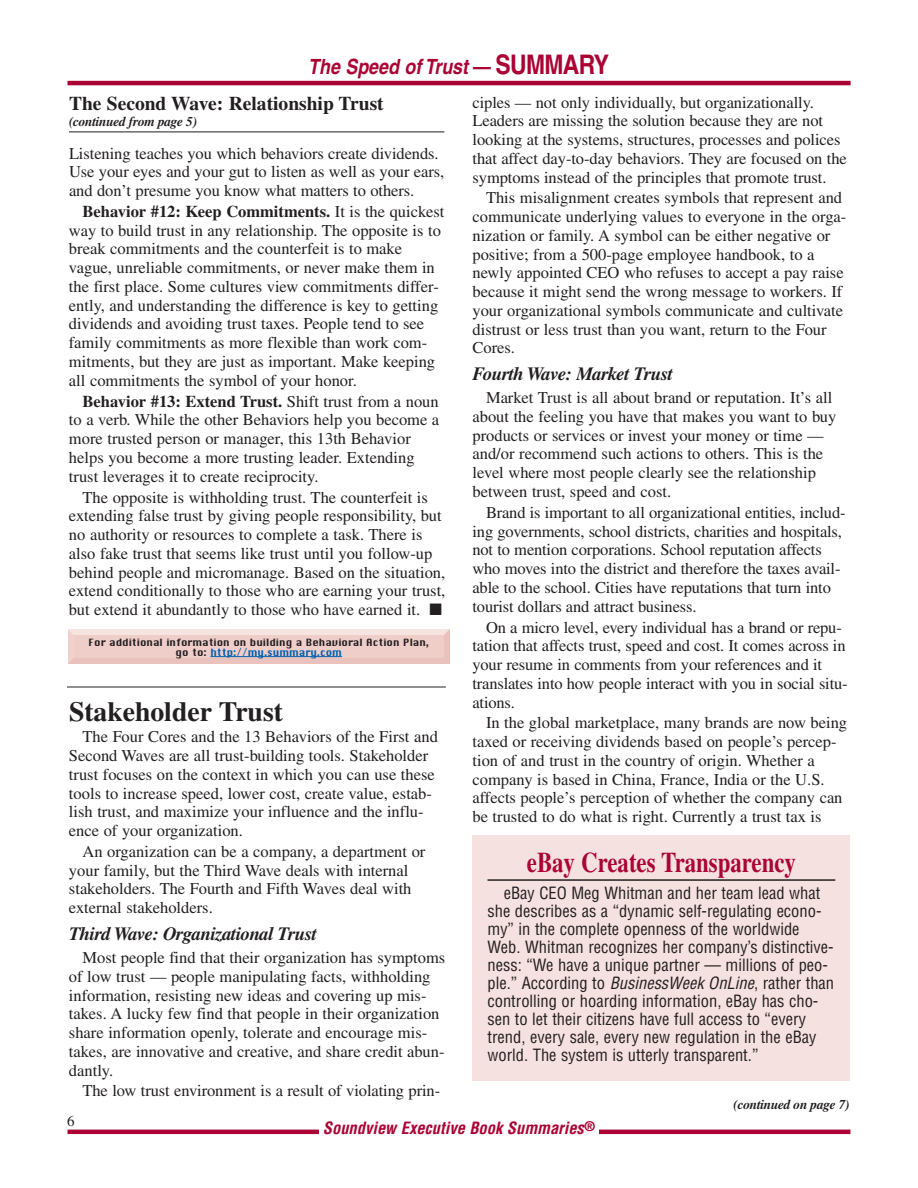
<style>
.page{position:relative;width:918px;height:1188px;background:#fff}
.page>*{position:absolute;margin:0;border:0;box-sizing:border-box;transform-origin:0 0}
.t1{font:700 28.5px "Times";color:#ab0333;scale:.8 1}
.t2{font:700 27.75px "Times";color:#231f20}
.t3{font:italic 700 21px "Helvetica";color:#ab0333;scale:.85 1}
.t4{font:700 19.5px "Times";color:#231f20}
.t5{font:italic 700 18.75px "Times";letter-spacing:-.025em;color:#231f20}
.t6{font:16.5px/18.8px "Times";color:#231f20}
.t7{font:condensed 16.5px/18px "Helvetica";color:#231f20}
.t8{font:italic 700 condensed 16.5px "Helvetica";color:#ab0333}
.t9{font:15px "Times";color:#231f20}
.t10{font:italic 700 13.5px "Times";letter-spacing:-.025em;color:#231f20}
.t11{font:9.75px/9.8px "Chicago";color:#231f20;text-align:center}
.s1{font-style:normal}
.s2{font-style:normal;font-size:27px}
.s3{font-weight:700}
.s4{color:#0160ae}
.s5{font-style:italic}
</style>
<div class="page">
<hr style="left:68px;top:81px;width:783px;height:4px;background:#ab0333">
<hr style="left:68px;top:1130px;width:782px;height:4px;background:#ab0333">
<div style="left:319px;top:1117px;width:280px;height:25px;background:#fff"></div>
<hr style="left:69px;top:132px;width:375px;height:1px;background:#231f20">
<hr style="left:210px;top:656px;width:132px;height:1px;background:#0160ae">
<hr style="left:67px;top:687px;width:379px;height:1px;background:#231f20">
<div style="left:472px;top:835px;width:378px;height:246px;background:#f5e1df"></div>
<hr style="left:488px;top:879px;width:347px;height:2px;background:#231f20">
<p class="t3" style="left:308px;top:59px;width:355px">The Speed of Trust <span class="s1">—</span> <span class="s2">SUMMARY</span></p>
<p class="t4" style="left:69px;top:96px;width:316px">The Second Wave: Relationship Trust</p>
<p class="t10" style="left:69px;top:117px;width:130px">(continued from page 5)</p>
<p class="t6" style="left:69px;top:145px;width:377px">Listening teaches you which behaviors create dividends.<br>Use your eyes and your gut to listen as well as your ears, and don’t presume you know what matters to others.</p>
<p class="t6" style="left:69px;top:204px;width:377px;text-indent:14px"><span class="s3">Behavior #12: Keep Commitments.</span> It is the quickest way to build trust in any relationship. The opposite is to break commitments and the counterfeit is to make vague, unreliable commitments, or never make them in the first place. Some cultures view commitments differ&shy;ently, and understanding the difference is key to getting dividends and avoiding trust taxes. People tend to see family commitments as more flexible than work com&shy;mitments, but they are just as important. Make keeping all commitments the symbol of your honor.</p>
<p class="t6" style="left:69px;top:393px;width:372px;text-indent:14px"><span class="s3">Behavior #13: Extend Trust.</span> Shift trust from a noun to a verb. While the other Behaviors help you become a more trusted person or manager, this 13th Behavior helps you become a more trusting leader. Extending trust leverages it to create reciprocity.</p>
<p class="t6" style="left:69px;top:489px;width:378px;text-indent:14px">The opposite is withholding trust. The counterfeit is extending false trust by giving people responsibility, but no authority or resources to complete a task. There is also fake trust that seems like trust until you follow-up behind people and micromanage. Based on the situation, extend conditionally to those who are earning your trust, but extend it abundantly to those who have earned it. ■</p>
<p class="t11" style="left:89px;top:639px;width:342px">For additional information on building a Behavioral Action Plan, go to: <span class="s4">http://my.summary.com</span></p>
<h2 class="t2" style="left:69px;top:702px;width:216px">Stakeholder Trust</h2>
<p class="t6" style="left:69px;top:729px;width:370px;text-indent:14px">The Four Cores and the 13 Behaviors of the First and Second Waves are all trust-building tools. Stakeholder trust focuses on the context in which you can use these tools to increase speed, lower cost, create value, estab&shy;lish trust, and maximize your influence and the influ&shy;ence of your organization.</p>
<p class="t6" style="left:69px;top:844px;width:358px;text-indent:14px">An organization can be a company, a department or your family, but the Third Wave deals with internal stakeholders. The Fourth and Fifth Waves deal with external stakeholders.</p>
<p class="t5" style="left:69px;top:927px;width:250px">Third Wave: Organizational Trust</p>
<p class="t6" style="left:69px;top:950px;width:378px;text-indent:14px">Most people find that their organization has symptoms of low trust — people manipulating facts, withholding information, resisting new ideas and covering up mis&shy;takes. A lucky few find that people in their organization share information openly, tolerate and encourage mis&shy;takes, are innovative and creative, and share credit abun&shy;dantly.</p>
<p class="t6" style="left:82px;top:1083px;width:359px">The low trust environment is a result of violating prin-</p>
<p class="t6" style="left:473px;top:94px;width:376px">ciples — not only individually, but organizationally.<br>Leaders are missing the solution because they are not looking at the systems, structures, processes and polices that affect day-to-day behaviors. They are focused on the symptoms instead of the principles that promote trust.</p>
<p class="t6" style="left:473px;top:190px;width:375px;text-indent:14px">This misalignment creates symbols that represent and communicate underlying values to everyone in the orga&shy;nization or family. A symbol can be either negative or positive; from a 500-page employee handbook, to a newly appointed CEO who refuses to accept a pay raise because it might send the wrong message to workers. If your organizational symbols communicate and cultivate distrust or less trust than you want, return to the Four Cores.</p>
<p class="t5" style="left:472px;top:367px;width:202px">Fourth Wave: Market Trust</p>
<p class="t6" style="left:472px;top:390px;width:365px;text-indent:14px">Market Trust is all about brand or reputation. It’s all about the feeling you have that makes you want to buy products or services or invest your money or time — and/or recommend such actions to others. This is the level where most people clearly see the relationship between trust, speed and cost.</p>
<p class="t6" style="left:472px;top:505px;width:375px;text-indent:14px">Brand is important to all organizational entities, includ&shy;ing governments, school districts, charities and hospitals, not to mention corporations. School reputation affects who moves into the district and therefore the taxes avail&shy;able to the school. Cities have reputations that turn into tourist dollars and attract business.</p>
<p class="t6" style="left:472px;top:619px;width:377px;text-indent:14px">On a micro level, every individual has a brand or repu&shy;tation that affects trust, speed and cost. It comes across in your resume in comments from your references and it translates into how people interact with you in social situ&shy;ations.</p>
<p class="t6" style="left:472px;top:715px;width:376px;text-indent:14px">In the global marketplace, many brands are now being taxed or receiving dividends based on people’s percep&shy;tion of and trust in the country of origin. Whether a company is based in China, France, India or the U.S. affects people’s perception of whether the company can be trusted to do what is right. Currently a trust tax is</p>
<h1 class="t1" style="left:527px;top:852px;width:338px">eBay Creates Transparency</h1>
<p class="t7" style="left:488px;top:885px;width:348px;text-indent:16px">eBay CEO Meg Whitman and her team lead what she describes as a “dynamic self-regulating econo&shy;my” in the complete openness of the worldwide Web. Whitman recognizes her company’s distinctive&shy;ness: “We have a unique partner — millions of peo&shy;ple.” According to <span class="s5">BusinessWeek OnLine</span>, rather than controlling or hoarding information, eBay has cho&shy;sen to let their citizens have full access to “every trend, every sale, every new regulation in the eBay world. The system is utterly transparent.”</p>
<p class="t10" style="left:734px;top:1099px;width:118px">(continued on page 7)</p>
<p class="t9" style="left:67px;top:1116px;width:9px">6</p>
<p class="t8" style="left:323px;top:1122px;width:273px">Soundview Executive Book Summaries<sup>®</sup></p>
</div>
